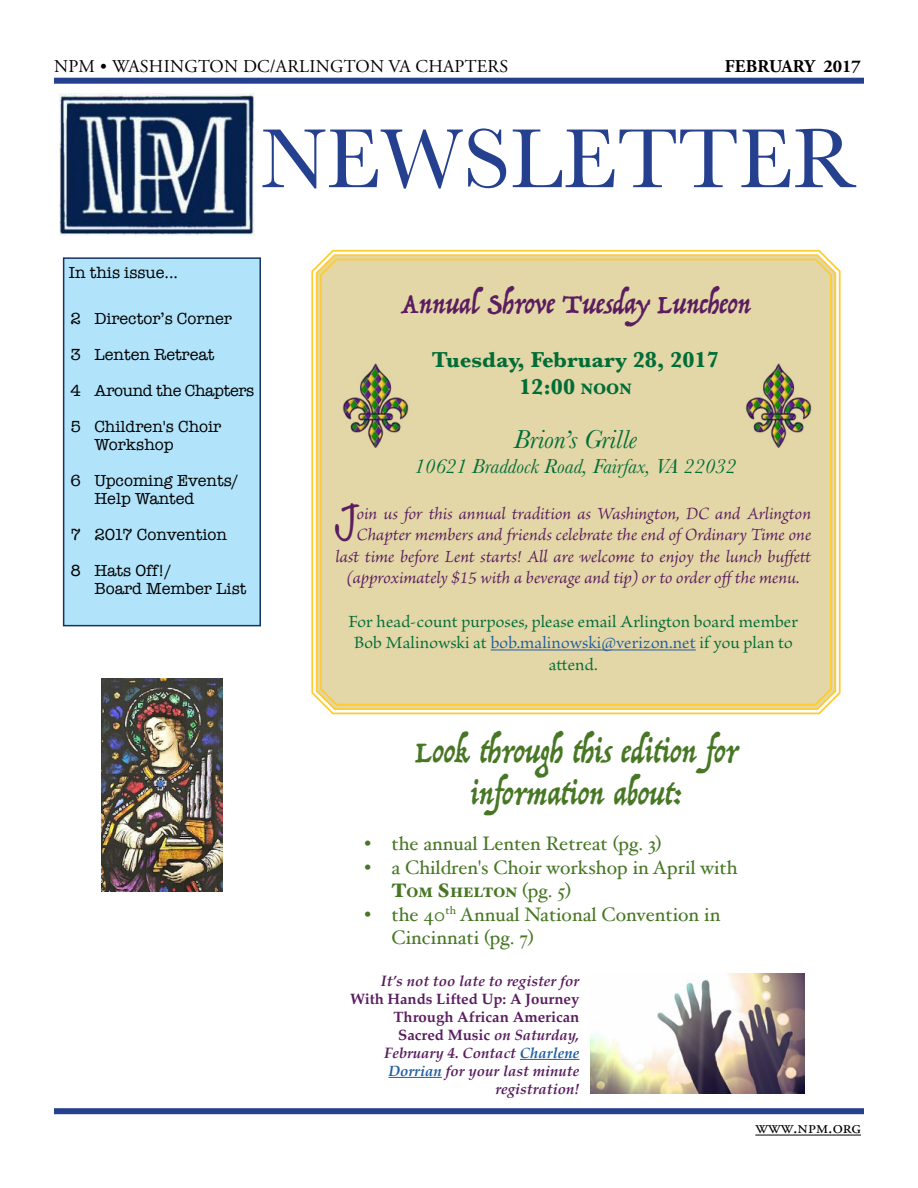
<style>
.page{position:relative;width:918px;height:1188px;background:#fff}
.page>*{position:absolute;margin:0;border:0;box-sizing:border-box;transform-origin:0 0}
.t1{font:87px "Baskerville";color:#25408f}
.t2{font:300 43.05px "Noteworthy";color:#5a1d5f}
.t3{font:34.5px/41.4px "Trattatello";color:#477725;text-align:center}
.t4{font:30px "Trattatello";color:#5a1d5f}
.t5{font:italic 27px "Baskerville";color:#006d37}
.t6{font:700 22.5px/27px "Baskerville";color:#006d37;text-align:center}
.t7{font:italic 21px "Baskerville";color:#006d37}
.t8{font:19.5px/23.4px "Hoefler Text";color:#477725}
.t9{font:italic 18px "Brioso Pro";color:#5a1d5f}
.t10{font:18px/21.6px "Brioso Pro";letter-spacing:.01em;color:#006d37;text-align:center}
.t11{font:18px "Adobe Garamond Pro";letter-spacing:.015em;color:#000}
.t12{font:700 18px "Adobe Garamond Pro";color:#000}
.t13{font:16.5px/36px "American Typewriter";color:#000}
.t14{font:700 15px/18px "Palatino";color:#5a1d5f;text-align:right}
.t15{font:italic 700 15px "Palatino";color:#5a1d5f}
.t16{font:900 13.65px "Hoefler Text";color:#477725}
.s1{font-size:15.75px}
.s2{color:#215e9e}
.s3{font-size:19.5px}
.s4{font-weight:400;font-size:19.5px}
.s5{font-style:italic}
.s6{font-style:italic;color:#215e9e}
</style>
<div class="page">
<img style="left:60px;top:94px;width:195px;height:141px">
<div style="left:64px;top:258px;width:196px;height:368px;background:#b1e3fa"></div>
<div style="left:63px;top:257px;width:198px;height:369px;border:2px solid #133463"></div>
<img style="left:101px;top:679px;width:121px;height:213px">
<div style="left:54px;top:78px;width:810px;height:6px;background:#25408f"></div>
<hr style="left:755px;top:1135px;width:106px;height:1px;background:#000">
<div style="left:54px;top:1108px;width:810px;height:6px;background:#25408f"></div>
<svg style="left:311px;top:249px;width:530px;height:466px"></svg>
<div style="left:315px;top:253px;width:522px;height:458px;background:#e3d6a7"></div>
<div style="left:320px;top:259px;width:512px;height:447px;border:2px solid #ffcb2e;border-radius:15px"></div>
<img style="left:334px;top:364px;width:84px;height:84px">
<img style="left:736px;top:364px;width:84px;height:84px">
<hr style="left:520px;top:1059px;width:59px;height:1px;background:#215e9e">
<hr style="left:388px;top:1077px;width:54px;height:1px;background:#215e9e">
<img style="left:591px;top:974px;width:213px;height:120px">
<p class="t11" style="left:54px;top:55px;width:456px">NPM • WASHINGTON DC/ARLINGTON VA CHAPTERS</p>
<p class="t12" style="left:725px;top:55px;width:138px">FEBRUARY 2017</p>
<h1 class="t1" style="left:261px;top:104px;width:597px">NEWSLETTER</h1>
<p class="t13" style="left:69px;top:254px;width:111px">In this issue...</p>
<p class="t13" style="left:70px;top:300px;width:185px">2 Director’s Corner<br>3 Lenten Retreat<br>4 Around the Chapters<br>5 Children's Choir</p>
<p class="t13" style="left:70px;top:426px;width:170px;text-indent:24px">Workshop<br>6 Upcoming Events/</p>
<p class="t13" style="left:70px;top:480px;width:158px;text-indent:24px">Help Wanted<br>7 2017 Convention<br>8 Hats Off!/</p>
<p class="t13" style="left:94px;top:570px;width:154px">Board Member List</p>
<h3 class="t4" style="left:400px;top:285px;width:352px">Annual Shrove Tuesday Luncheon</h3>
<p class="t6" style="left:432px;top:346px;width:289px">Tuesday, February 28, 2017<br>12:00 <span class="s1">NOON</span></p>
<h3 class="t5" style="left:514px;top:421px;width:125px">Brion’s Grille</h3>
<p class="t7" style="left:414px;top:452px;width:323px">10621 Braddock Road, Fairfax, VA 22032</p>
<h2 class="t2" style="left:334px;top:485px;width:24px">J</h2>
<p class="t9" style="left:357px;top:502px;width:456px">oin us for this annual tradition as Washington, DC and Arlington</p>
<p class="t9" style="left:357px;top:523px;width:456px">Chapter members and friends celebrate the end of Ordinary Time one</p>
<p class="t9" style="left:335px;top:545px;width:478px">last time before Lent starts! All are welcome to enjoy the lunch buffett</p>
<p class="t9" style="left:347px;top:567px;width:454px">(approximately $15 with a beverage and tip) or to order offthe menu.</p>
<p class="t10" style="left:348px;top:611px;width:451px">For head-count purposes, please email Arlington board member<br>Bob Malinowski at <span class="s2">bob.malinowski@verizon.net</span> if you plan to attend.</p>
<h3 class="t3" style="left:415px;top:730px;width:324px">Look through this edition for information about:</h3>
<p class="t8" style="left:365px;top:832px;width:299px">• the annual Lenten Retreat (pg. 3)</p>
<p class="t8" style="left:365px;top:855px;width:374px">• a Children's Choir workshop in April with</p>
<p class="t16" style="left:392px;top:884px;width:181px"><span class="s3">T</span>OM <span class="s3">S</span>HELTON <span class="s4">(pg. 5)</span></p>
<p class="t8" style="left:392px;top:902px;width:330px;text-indent:-27px">• the 40<sup>th</sup> Annual National Convention in<br>Cincinnati (pg. 7)</p>
<p class="t15" style="left:381px;top:968px;width:200px">It’s not too late to register for</p>
<p class="t14" style="left:350px;top:989px;width:231px">With Hands Lifted Up: A Journey<br>Through African American<br>Sacred Music <span class="s5">on Saturday,<br>February 4. Contact</span> <span class="s6">Charlene<br>Dorrian</span> <span class="s5">for your last minute registration!</span></p>
<p class="t11" style="left:755px;top:1117px;width:107px">www.npm.org</p>
</div>
